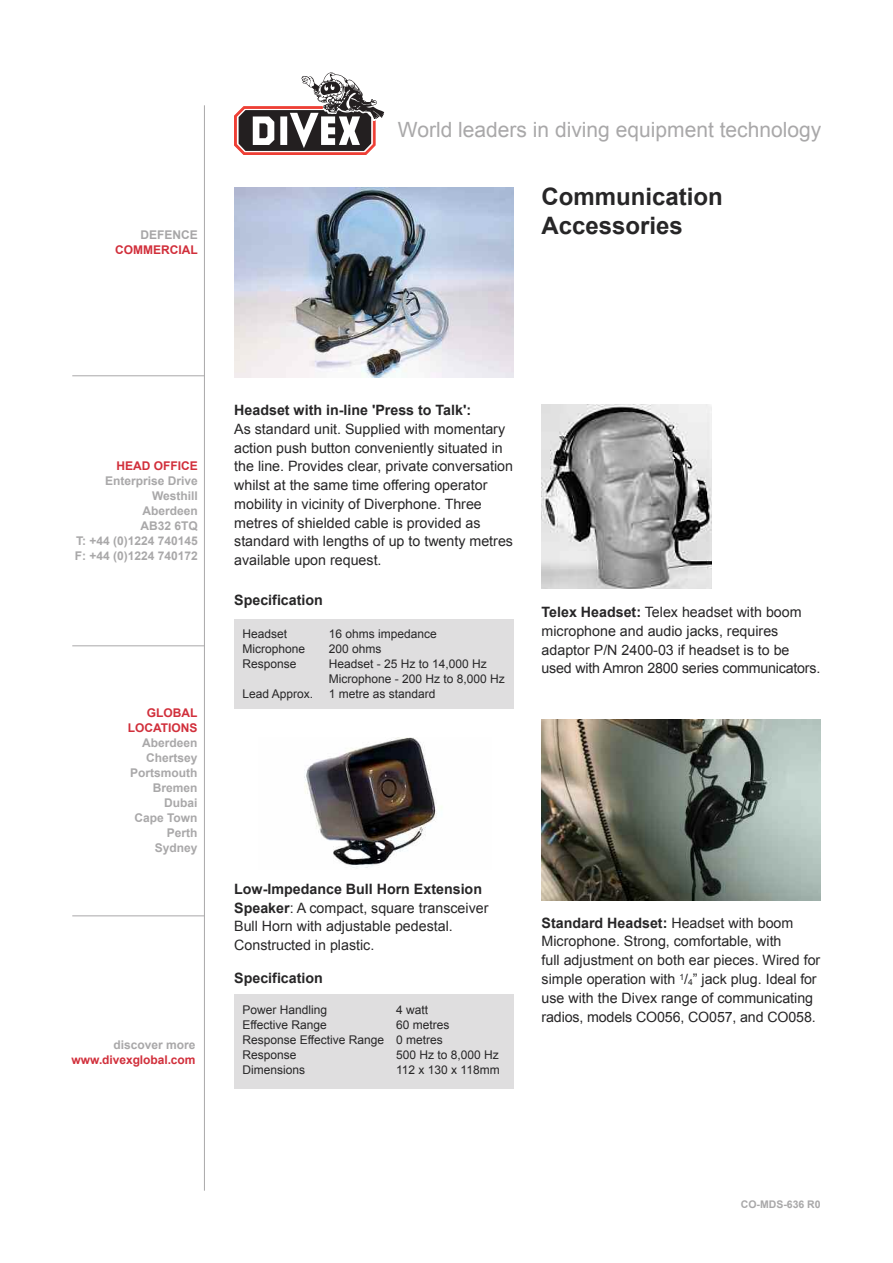
<style>
.page{position:relative;width:893px;height:1263px;background:#fff}
.page>*{position:absolute;margin:0;border:0;box-sizing:border-box;transform-origin:0 0}
.t1{font:700 24px/28.8px "Arial";color:#272627}
.t2{font:21px "Arial";color:#a9a8a9}
.t3{font:14.25px/18.8px "Arial";color:#272627}
.t4{font:700 14.25px "Arial";color:#272627}
.t5{font:12px/15px "Arial";color:#272627}
.t6{font:700 12px/15px "Arial";color:#a9a8a9;text-align:right}
.t7{font:700 12px/15px "Arial";color:#d12f3b;text-align:right}
.t8{font:700 12px "Arial";color:#a7a6a7}
.t9{font:700 10.5px "Arial";color:#a9a8a9}
.s1{font-weight:700}
.s2{font-size:8.55px}
</style>
<div class="page">
<div style="left:234px;top:619px;width:279px;height:90px;background:#dfdedf"></div>
<hr style="left:72px;top:645px;width:132px;height:1px;background:#a9a8a9">
<hr style="left:72px;top:915px;width:132px;height:1px;background:#a9a8a9">
<hr style="left:72px;top:375px;width:132px;height:1px;background:#a9a8a9">
<hr style="left:204px;top:105px;width:1px;height:1086px;background:#a9a8a9">
<svg style="left:234px;top:73px;width:150px;height:82px"></svg>
<img style="left:234px;top:187px;width:279px;height:190px">
<img style="left:542px;top:720px;width:279px;height:180px">
<img style="left:304px;top:737px;width:138px;height:132px">
<div style="left:234px;top:994px;width:279px;height:94px;background:#dfdedf"></div>
<img style="left:542px;top:405px;width:170px;height:184px">
<p class="t8" style="left:140px;top:228px;width:59px">DEFENCE</p>
<p class="t7" style="left:115px;top:242px;width:84px">COMMERCIAL</p>
<h2 class="t2" style="left:398px;top:118px;width:425px">World leaders in diving equipment technology</h2>
<h1 class="t1" style="left:542px;top:182px;width:183px">Communication<br>Accessories</h1>
<p class="t7" style="left:116px;top:458px;width:83px">HEAD OFFICE</p>
<p class="t6" style="left:75px;top:473px;width:125px">Enterprise Drive<br>Westhill<br>Aberdeen<br>AB32 6TQ<br>T: +44 (0)1224 740145<br>F: +44 (0)1224 740172</p>
<p class="t7" style="left:128px;top:705px;width:71px">GLOBAL<br>LOCATIONS</p>
<p class="t6" style="left:130px;top:735px;width:69px">Aberdeen<br>Chertsey<br>Portsmouth<br>Bremen<br>Dubai<br>Cape Town<br>Perth<br>Sydney</p>
<p class="t6" style="left:113px;top:1038px;width:84px">discover more</p>
<p class="t7" style="left:72px;top:1053px;width:125px">www.divexglobal.com</p>
<p class="t4" style="left:234px;top:402px;width:238px">Headset with in-line 'Press to Talk':</p>
<p class="t3" style="left:234px;top:419px;width:280px">As standard unit. Supplied with momentary action push button conveniently situated in the line. Provides clear, private conversation whilst at the same time offering operator mobility in vicinity of Diverphone. Three metres of shielded cable is provided as standard with lengths of up to twenty metres available upon request.</p>
<p class="t4" style="left:234px;top:592px;width:90px">Specification</p>
<p class="t5" style="left:242px;top:626px;width:46px">Headset</p>
<p class="t5" style="left:329px;top:626px;width:110px">16 ohms impedance</p>
<p class="t5" style="left:242px;top:641px;width:64px">Microphone</p>
<p class="t5" style="left:329px;top:641px;width:54px">200 ohms</p>
<p class="t5" style="left:242px;top:656px;width:56px">Response</p>
<p class="t5" style="left:329px;top:656px;width:178px">Headset - 25 Hz to 14,000 Hz<br>Microphone - 200 Hz to 8,000 Hz</p>
<p class="t5" style="left:242px;top:686px;width:72px">Lead Approx.</p>
<p class="t5" style="left:329px;top:686px;width:108px">1 metre as standard</p>
<p class="t3" style="left:542px;top:603px;width:280px"><span class="s1">Telex Headset:</span> Telex headset with boom microphone and audio jacks, requires adaptor P/N 2400-03 if headset is to be used with Amron 2800 series communicators.</p>
<p class="t3" style="left:234px;top:879px;width:256px"><span class="s1">Low-Impedance Bull Horn Extension Speaker</span>: A compact, square transceiver Bull Horn with adjustable pedestal.<br>Constructed in plastic.</p>
<p class="t4" style="left:234px;top:970px;width:90px">Specification</p>
<p class="t5" style="left:242px;top:1002px;width:86px">Power Handling</p>
<p class="t5" style="left:396px;top:1002px;width:34px">4 watt</p>
<p class="t5" style="left:242px;top:1017px;width:86px">Effective Range</p>
<p class="t5" style="left:242px;top:1017px;width:209px;text-indent:154px">60 metres<br>Response Effective Range 0 metres<br>Response</p>
<p class="t5" style="left:396px;top:1047px;width:104px">500 Hz to 8,000 Hz</p>
<p class="t5" style="left:242px;top:1062px;width:64px">Dimensions</p>
<p class="t5" style="left:396px;top:1062px;width:105px">112 x 130 x 118mm</p>
<p class="t3" style="left:542px;top:913px;width:280px"><span class="s1">Standard Headset:</span> Headset with boom Microphone. Strong, comfortable, with<br>full adjustment on both ear pieces. Wired for simple operation with <sup>1</sup>/<span class="s2">4</span>” jack plug. Ideal for use with the Divex range of communicating radios, models CO056, CO057, and CO058.</p>
<p class="t9" style="left:741px;top:1198px;width:81px">CO-MDS-636 R0</p>
</div>
